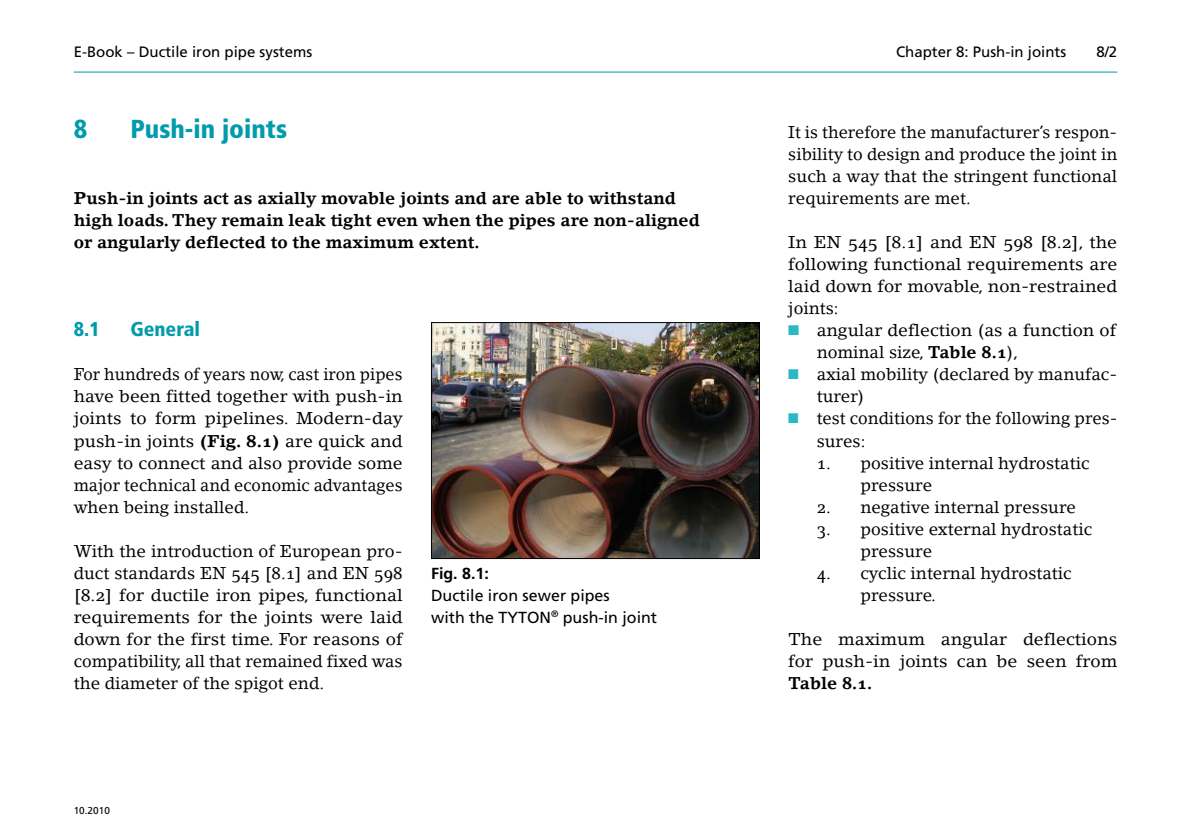
<style>
.page{position:relative;width:1191px;height:840px;background:#fff}
.page>*{position:absolute;margin:0;border:0;box-sizing:border-box;transform-origin:0 0}
.t1{font:900 condensed 26px "Frutiger";color:#009bac}
.t2{font:900 condensed 20px "Frutiger";color:#009bac}
.t3{font:17px/22px "Lino Letter Roman Os F";color:#000}
.t4{font:17px/22px "Lino Letter Roman Os F";color:#000;text-align:justify;scale:.96 1}
.t5{font:17px/22px "Lino Letter Bold Os F";color:#000}
.t6{font:17px/22px "Lino Letter Roman Os F";color:#000;text-align:justify;scale:1.05 1}
.t7{font:17px/22px "Lino Letter Roman Os F";color:#000;scale:1.04 1}
.t8{font:16px/22px "Frutiger";color:#000}
.t9{font:700 16px "Frutiger";color:#000}
.t10{font:15px "Frutiger";color:#000}
.t11{font:10px "Frutiger";color:#000}
.s1{font-family:"Lino Letter Bold Os F"}
.s2{color:#2ab8c6}
</style>
<div class="page">
<hr style="left:74px;top:72px;width:1043px;height:1px;background:#009bac">
<img style="left:433px;top:324px;width:325px;height:232px">
<div style="left:431px;top:322px;width:329px;height:236px;border:1px solid #000"></div>
<p class="t10" style="left:74px;top:43px;width:240px">E-Book – Ductile iron pipe systems</p>
<p class="t10" style="left:896px;top:43px;width:172px">Chapter 8: Push-in joints</p>
<p class="t10" style="left:1096px;top:43px;width:22px">8/2</p>
<h1 class="t1" style="left:74px;top:113px;width:15px">8</h1>
<h1 class="t1" style="left:130px;top:113px;width:158px">Push-in joints</h1>
<p class="t5" style="left:74px;top:187px;width:627px">Push-in joints act as axially movable joints and are able to withstand high loads. They remain leak tight even when the pipes are non-aligned or angularly deflected to the maximum extent.</p>
<p class="t2" style="left:74px;top:317px;width:27px">8.1</p>
<p class="t2" style="left:130px;top:317px;width:71px">General</p>
<p class="t4" style="left:74px;top:363px;width:344px">For hundreds of years now, cast iron pipes have been fitted together with push-in joints to form pipelines. Modern-day push-in joints <span class="s1">(Fig. 8.1)</span> are quick and easy to connect and also provide some major technical and economic advantages when being installed.</p>
<p class="t3" style="left:74px;top:539px;width:330px;text-align:justify">With the introduction of European pro&shy;duct standards EN 545 [8.1] and EN 598 [8.2] for ductile iron pipes, functional requirements for the joints were laid down for the first time. For reasons of compatibility, all that remained fixed was the diameter of the spigot end.</p>
<p class="t9" style="left:431px;top:563px;width:59px">Fig. 8.1:</p>
<p class="t8" style="left:431px;top:583px;width:228px">Ductile iron sewer pipes<br>with the TYTON<sup>®</sup> push-in joint</p>
<p class="t11" style="left:74px;top:803px;width:38px">10.2010</p>
<p class="t3" style="left:788px;top:121px;width:330px;text-align:justify">It is therefore the manufacturer’s respon&shy;sibility to design and produce the joint in such a way that the stringent functional requirements are met.</p>
<p class="t6" style="left:788px;top:231px;width:315px">In EN 545 [8.1] and EN 598 [8.2], the following functional requirements are laid down for movable, non-restrained joints:</p>
<p class="t7" style="left:816px;top:319px;width:290px;text-indent:-28px"><span class="s2">■</span> angular deflection (as a function of nominal size, <span class="s1">Table 8.1</span>),</p>
<p class="t3" style="left:816px;top:363px;width:302px;text-indent:-28px"><span class="s2">■</span> axial mobility (declared by manufac&shy;turer)</p>
<p class="t3" style="left:816px;top:407px;width:302px;text-indent:-28px"><span class="s2">■</span> test conditions for the following pres&shy;sures:</p>
<p class="t3" style="left:860px;top:451px;width:231px;text-indent:-44px">1. positive internal hydrostatic pressure</p>
<p class="t3" style="left:816px;top:495px;width:261px">2. negative internal pressure</p>
<p class="t3" style="left:860px;top:517px;width:233px;text-indent:-44px">3. positive external hydrostatic pressure</p>
<p class="t3" style="left:860px;top:561px;width:213px;text-indent:-44px">4. cyclic internal hydrostatic pressure.</p>
<p class="t6" style="left:788px;top:627px;width:315px">The maximum angular deflections for push-in joints can be seen from</p>
<p class="t5" style="left:788px;top:671px;width:85px">Table 8.1.</p>
</div>
